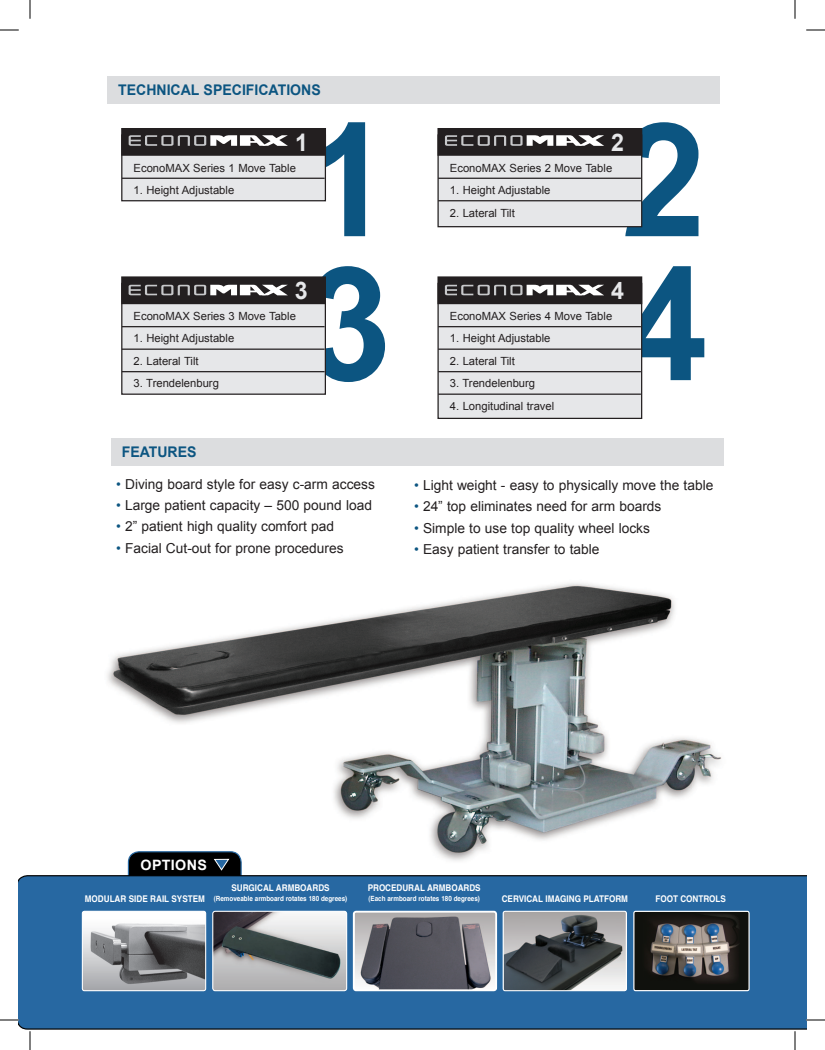
<style>
.page{position:relative;width:825px;height:1050px;background:#fff}
.page>*{position:absolute;margin:0;border:0;box-sizing:border-box;transform-origin:0 0}
.t1{font:700 158.5px/144px "Arial";color:#0c5581;scale:.96 1}
.t2{font:700 24.25px "Arial";color:#e6e7e9;scale:.96 1}
.t3{font:700 14.75px "Arial";color:#0c5581;scale:.96 1}
.t4{font:700 14.25px "Arial";color:#fff}
.t5{font:13.75px "Arial";color:#231f20}
.t6{font:11.25px "Arial";color:#231f20}
.t7{font:700 9.25px "Helvetica";color:#fff;scale:.88 1}
.t8{font:700 7.12px "Helvetica";color:#fff;scale:.88 1}
.s1{color:#0c5581}
.s2{font-size:9.25px}
</style>
<div class="page">
<img style="left:107px;top:583px;width:615px;height:290px">
<div style="left:438px;top:283px;width:204px;height:135px;background:#e6e7e9"></div>
<div style="left:437px;top:283px;width:205px;height:136px;border:1px solid #231f20"></div>
<div style="left:437px;top:276px;width:205px;height:28px;border:1px solid #231f20"></div>
<hr style="left:438px;top:326px;width:203px;height:1px;background:#231f20">
<hr style="left:438px;top:349px;width:203px;height:1px;background:#231f20">
<hr style="left:438px;top:371px;width:203px;height:1px;background:#231f20">
<hr style="left:438px;top:394px;width:203px;height:1px;background:#231f20">
<div style="left:438px;top:135px;width:204px;height:92px;background:#e6e7e9"></div>
<div style="left:437px;top:134px;width:205px;height:93px;border:1px solid #231f20"></div>
<div style="left:437px;top:128px;width:205px;height:28px;border:1px solid #231f20"></div>
<hr style="left:438px;top:178px;width:203px;height:1px;background:#231f20">
<hr style="left:438px;top:200px;width:203px;height:1px;background:#231f20">
<div style="left:439px;top:277px;width:203px;height:26px;background:#231f20"></div>
<svg style="left:445px;top:285px;width:159px;height:10px"></svg>
<div style="left:439px;top:129px;width:203px;height:25px;background:#231f20"></div>
<svg style="left:445px;top:135px;width:159px;height:11px"></svg>
<div style="left:107px;top:76px;width:613px;height:27px;background:#dcdddf"></div>
<div style="left:128px;top:852px;width:113px;height:72px;background:#000;border-radius:11px"></div>
<div style="left:128px;top:851px;width:114px;height:74px;border:1px solid #2768a2;border-radius:11px"></div>
<svg style="left:19px;top:875px;width:787px;height:155px;background:#28669e"></svg>
<img style="left:214px;top:911px;width:133px;height:80px">
<div style="left:212px;top:911px;width:135px;height:80px;border:1px solid #fff;border-radius:3px"></div>
<img style="left:82px;top:911px;width:124px;height:80px">
<div style="left:82px;top:911px;width:124px;height:80px;border:1px solid #fff;border-radius:2px"></div>
<img style="left:356px;top:914px;width:138px;height:74px">
<div style="left:353px;top:911px;width:144px;height:80px;border:2px solid #fff;border-radius:2px"></div>
<img style="left:505px;top:913px;width:120px;height:76px">
<div style="left:503px;top:911px;width:124px;height:80px;border:1px solid #fff;border-radius:2px"></div>
<img style="left:635px;top:913px;width:113px;height:76px">
<div style="left:633px;top:911px;width:117px;height:80px;border:1px solid #fff;border-radius:2px"></div>
<svg style="left:214px;top:859px;width:16px;height:12px"></svg>
<div style="left:122px;top:283px;width:203px;height:111px;background:#e6e7e9"></div>
<div style="left:121px;top:283px;width:205px;height:112px;border:1px solid #231f20"></div>
<div style="left:121px;top:276px;width:205px;height:28px;border:1px solid #231f20"></div>
<hr style="left:122px;top:326px;width:203px;height:1px;background:#231f20">
<hr style="left:122px;top:349px;width:203px;height:1px;background:#231f20">
<hr style="left:122px;top:371px;width:203px;height:1px;background:#231f20">
<div style="left:122px;top:277px;width:203px;height:26px;background:#231f20"></div>
<svg style="left:129px;top:285px;width:158px;height:10px"></svg>
<div style="left:122px;top:135px;width:203px;height:66px;background:#e6e7e9"></div>
<div style="left:121px;top:134px;width:205px;height:67px;border:1px solid #231f20"></div>
<div style="left:121px;top:128px;width:205px;height:28px;border:1px solid #231f20"></div>
<hr style="left:122px;top:178px;width:203px;height:1px;background:#231f20">
<div style="left:122px;top:129px;width:203px;height:25px;background:#231f20"></div>
<svg style="left:129px;top:135px;width:159px;height:11px"></svg>
<div style="left:111px;top:438px;width:613px;height:27px;background:#dcdddf"></div>
<svg style="left:0;top:29px;width:19px;height:2px"></svg>
<svg style="left:806px;top:29px;width:19px;height:2px"></svg>
<svg style="left:0;top:1019px;width:19px;height:2px"></svg>
<svg style="left:806px;top:1019px;width:19px;height:2px"></svg>
<svg style="left:29px;top:0;width:2px;height:19px"></svg>
<svg style="left:29px;top:1031px;width:2px;height:19px"></svg>
<svg style="left:794px;top:0;width:2px;height:19px"></svg>
<svg style="left:794px;top:1031px;width:2px;height:19px"></svg>
<p class="t3" style="left:118px;top:80px;width:213px">TECHNICAL SPECIFICATIONS</p>
<h2 class="t2" style="left:295px;top:126px;width:15px">1</h2>
<p class="t6" style="left:134px;top:160px;width:164px">EconoMAX Series 1 Move Table</p>
<p class="t6" style="left:134px;top:183px;width:102px">1. Height Adjustable</p>
<h1 class="t1" style="left:305px;top:114px;width:90px">1</h1>
<h1 class="t1" style="left:307px;top:258px;width:90px">3</h1>
<h2 class="t2" style="left:295px;top:274px;width:15px">3</h2>
<p class="t6" style="left:134px;top:309px;width:164px">EconoMAX Series 3 Move Table</p>
<p class="t6" style="left:134px;top:331px;width:102px">1. Height Adjustable</p>
<p class="t6" style="left:134px;top:354px;width:67px">2. Lateral Tilt</p>
<p class="t6" style="left:134px;top:376px;width:87px">3. Trendelenburg</p>
<p class="t3" style="left:122px;top:442px;width:80px">FEATURES</p>
<p class="t5" style="left:116px;top:475px;width:260px"><span class="s1">•</span> Diving board style for easy c-arm access</p>
<p class="t5" style="left:116px;top:496px;width:257px"><span class="s1">•</span> Large patient capacity – 500 pound load</p>
<p class="t5" style="left:116px;top:518px;width:220px"><span class="s1">•</span> 2” patient high quality comfort pad</p>
<p class="t5" style="left:116px;top:539px;width:229px"><span class="s1">•</span> Facial Cut-out for prone procedures</p>
<h1 class="t1" style="left:622px;top:114px;width:91px">2<br>4</h1>
<h2 class="t2" style="left:611px;top:126px;width:15px">2</h2>
<p class="t6" style="left:450px;top:160px;width:164px">EconoMAX Series 2 Move Table</p>
<p class="t6" style="left:450px;top:183px;width:102px">1. Height Adjustable</p>
<p class="t6" style="left:450px;top:205px;width:67px">2. Lateral Tilt</p>
<h2 class="t2" style="left:611px;top:274px;width:15px">4</h2>
<p class="t6" style="left:450px;top:309px;width:164px">EconoMAX Series 4 Move Table</p>
<p class="t6" style="left:450px;top:331px;width:102px">1. Height Adjustable</p>
<p class="t6" style="left:450px;top:354px;width:67px">2. Lateral Tilt</p>
<p class="t6" style="left:450px;top:376px;width:87px">3. Trendelenburg</p>
<p class="t6" style="left:450px;top:399px;width:106px">4. Longitudinal travel</p>
<p class="t5" style="left:414px;top:476px;width:301px"><span class="s1">•</span> Light weight - easy to physically move the table</p>
<p class="t5" style="left:414px;top:498px;width:249px"><span class="s1">•</span> 24” top eliminates need for arm boards</p>
<p class="t5" style="left:414px;top:519px;width:238px"><span class="s1">•</span> Simple to use top quality wheel locks</p>
<p class="t5" style="left:414px;top:540px;width:187px"><span class="s1">•</span> Easy patient transfer to table</p>
<p class="t4" style="left:141px;top:855px;width:14px">Options</p>
<p class="t7" style="left:232px;top:881px;width:112px">SURGICAL ARMBOARDS</p>
<p class="t8" style="left:85px;top:892px;width:300px"><span class="s2">MODULAR SIDE RAIL SYSTEM</span> (REMOVEABLE ARMBOARD ROTATES 180 DEGREES)</p>
<p class="t7" style="left:368px;top:881px;width:129px">PROCEDURAL ARMBOARDS</p>
<p class="t8" style="left:368px;top:892px;width:128px">(EACH ARMBOARD ROTATES 180 DEGREES)</p>
<p class="t7" style="left:502px;top:891px;width:145px">CERVICAL IMAGING PLATFORM</p>
<p class="t7" style="left:655px;top:891px;width:8px">FOOT</p>
<p class="t7" style="left:680px;top:891px;width:8px">CONTROL</p>
<p class="t7" style="left:721px;top:891px;width:8px">S</p>
</div>
